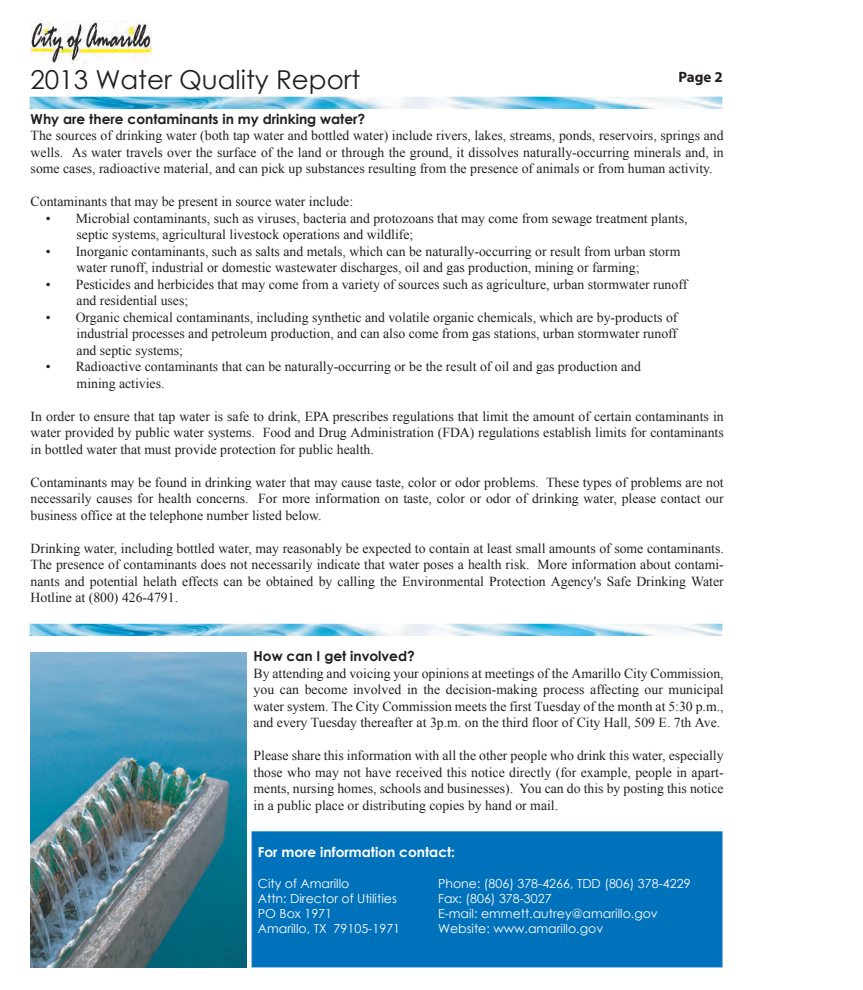
<style>
.page{position:relative;width:863px;height:990px;background:#fff}
.page>*{position:absolute;margin:0;border:0;box-sizing:border-box;transform-origin:0 0}
.t1{font:26.12px "Century Gothic";color:#231f20}
.t2{font:700 15px "Myriad";color:#231f20}
.t3{font:13.75px/16.5px "Times New Roman";color:#231f20}
.t4{font:700 13.75px "Century Gothic";color:#fff}
.t5{font:12.5px "Century Gothic";color:#fff}
.s1{font-family:"Century Gothic";font-weight:700}
</style>
<div class="page">
<div style="left:252px;top:832px;width:469px;height:135px;background:#0072bc"></div>
<div style="left:251px;top:831px;width:471px;height:136px;border:1px solid #0072bc"></div>
<img style="left:30px;top:21px;width:121px;height:43px">
<img style="left:30px;top:97px;width:692px;height:11px">
<img style="left:30px;top:652px;width:217px;height:316px">
<img style="left:30px;top:624px;width:692px;height:11px">
<p class="t1" style="left:30px;top:61px;width:331px">2013 Water Quality Report</p>
<p class="t2" style="left:678px;top:69px;width:46px">Page 2</p>
<p class="t3" style="left:31px;top:111px;width:694px"><span class="s1">Why are there contaminants in my drinking water?<br></span>The sources of drinking water (both tap water and bottled water) include rivers, lakes, streams, ponds, reservoirs, springs and wells. As water travels over the surface of the land or through the ground, it dissolves naturally-occurring minerals and, in some cases, radioactive material, and can pick up substances resulting from the presence of animals or from human activity.</p>
<p class="t3" style="left:31px;top:193px;width:324px">Contaminants that may be present in source water include:</p>
<p class="t3" style="left:77px;top:210px;width:612px;text-indent:-31px">• Microbial contaminants, such as viruses, bacteria and protozoans that may come from sewage treatment plants, septic systems, agricultural livestock operations and wildlife;</p>
<p class="t3" style="left:77px;top:243px;width:605px;text-indent:-31px">• Inorganic contaminants, such as salts and metals, which can be naturally-occurring or result from urban storm water runoff, industrial or domestic wastewater discharges, oil and gas production, mining or farming;</p>
<p class="t3" style="left:77px;top:276px;width:612px;text-indent:-31px">• Pesticides and herbicides that may come from a variety of sources such as agriculture, urban stormwater runoff and residential uses;</p>
<p class="t3" style="left:77px;top:309px;width:602px;text-align:justify;text-indent:-31px">• Organic chemical contaminants, including synthetic and volatile organic chemicals, which are by-products of industrial processes and petroleum production, and can also come from gas stations, urban stormwater runoff and septic systems;</p>
<p class="t3" style="left:77px;top:358px;width:565px;text-indent:-31px">• Radioactive contaminants that can be naturally-occurring or be the result of oil and gas production and mining activies.</p>
<p class="t3" style="left:31px;top:408px;width:694px;text-align:justify">In order to ensure that tap water is safe to drink, EPA prescribes regulations that limit the amount of certain contaminants in water provided by public water systems. Food and Drug Administration (FDA) regulations establish limits for contaminants in bottled water that must provide protection for public health.</p>
<p class="t3" style="left:31px;top:474px;width:694px;text-align:justify">Contaminants may be found in drinking water that may cause taste, color or odor problems. These types of problems are not necessarily causes for health concerns. For more information on taste, color or odor of drinking water, please contact our business office at the telephone number listed below.</p>
<p class="t3" style="left:31px;top:540px;width:694px;text-align:justify">Drinking water, including bottled water, may reasonably be expected to contain at least small amounts of some contaminants.<br>The presence of contaminants does not necessarily indicate that water poses a health risk. More information about contami&shy;nants and potential helath effects can be obtained by calling the Environmental Protection Agency's Safe Drinking Water Hotline at (800) 426-4791.</p>
<p class="t3" style="left:253px;top:648px;width:471px"><span class="s1">How can I get involved?<br></span>By attending and voicing your opinions at meetings of the Amarillo City Commission, you can become involved in the decision-making process affecting our municipal water system. The City Commission meets the first Tuesday of the month at 5:30 p.m., and every Tuesday thereafter at 3p.m. on the third floor of City Hall, 509 E. 7th Ave.</p>
<p class="t3" style="left:253px;top:747px;width:471px;text-align:justify">Please share this information with all the other people who drink this water, especially those who may not have received this notice directly (for example, people in apart&shy;ments, nursing homes, schools and businesses). You can do this by posting this notice in a public place or distributing copies by hand or mail.</p>
<p class="t4" style="left:258px;top:841px;width:199px">For more information contact:</p>
<p class="t5" style="left:258px;top:875px;width:93px">City of Amarillo</p>
<p class="t5" style="left:438px;top:875px;width:254px">Phone: (806) 378-4266, TDD (806) 378-4229</p>
<p class="t5" style="left:258px;top:890px;width:140px">Attn: Director of Utilities</p>
<p class="t5" style="left:438px;top:890px;width:115px">Fax: (806) 378-3027</p>
<p class="t5" style="left:258px;top:905px;width:76px">PO Box 1971</p>
<p class="t5" style="left:438px;top:905px;width:221px">E-mail: emmett.autrey@amarillo.gov</p>
<p class="t5" style="left:258px;top:920px;width:144px">Amarillo, TX 79105-1971</p>
<p class="t5" style="left:438px;top:920px;width:167px">Website: www.amarillo.gov</p>
</div>
